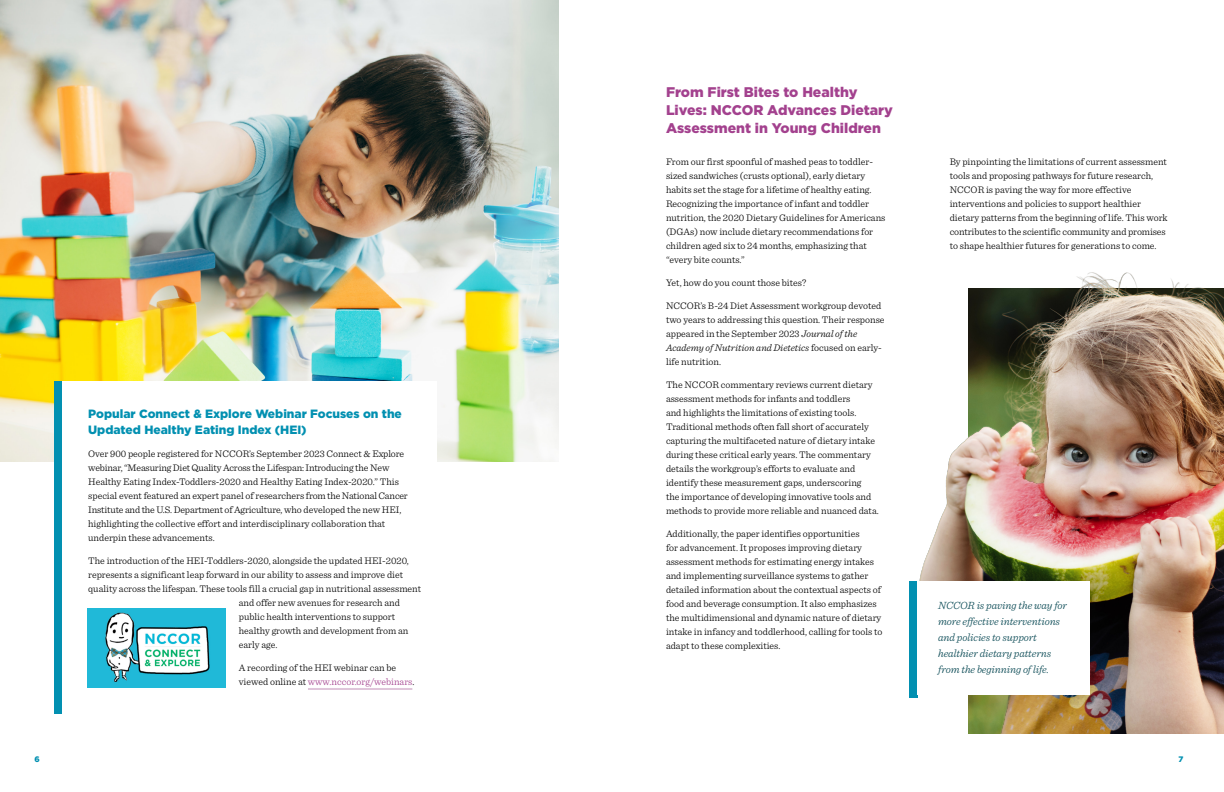
<style>
.page{position:relative;width:1224px;height:792px;background:#fff}
.page>*{position:absolute;margin:0;border:0;box-sizing:border-box;transform-origin:0 0}
.Body_copy{font:900 14px/18px "Gotham";color:#a3418e}
._2023_H3{font:900 12px/16px "Gotham";color:#0290b1}
.Body_copy-2{font:italic 300 11px/16px "Sentinel";letter-spacing:-.005em;color:#094954}
.Body_copy-3{font:300 10px/14px "Sentinel";color:#000}
.t1{font:900 8px "Gotham";color:#0290b1}
.s1{color:#a3418e}
.s2{font-style:italic}
</style>
<div class="page">
<img style="left:0;top:0;width:558px;height:462px">
<img style="left:919px;top:272px;width:305px;height:461px">
<div style="left:55px;top:381px;width:382px;height:333px;background:#fff"></div>
<hr style="left:308px;top:688px;width:104px;height:2px;background:#dfc5da">
<div style="left:54px;top:381px;width:7px;height:333px;background:#0290b1"></div>
<img style="left:88px;top:608px;width:137px;height:80px">
<div style="left:909px;top:581px;width:8px;height:117px;background:#0290b1"></div>
<div style="left:917px;top:581px;width:172px;height:114px;background:#fff"></div>
<p class="_2023_H3" style="left:88px;top:406px;width:315px">Popular Connect &amp; Explore Webinar Focuses on the<br>Updated Healthy Eating Index (HEI)</p>
<p class="Body_copy-3" style="left:88px;top:446px;width:321px">Over 900 people registered for NCCOR’s September 2023 Connect &amp; Explore webinar, “Measuring Diet Quality Across the Lifespan: Introducing the New Healthy Eating Index-Toddlers-2020 and Healthy Eating Index-2020.” This special event featured an expert panel of researchers from the National Cancer Institute and the U.S. Department of Agriculture, who developed the new HEI, highlighting the collective effort and interdisciplinary collaboration that underpin these advancements.</p>
<p class="Body_copy-3" style="left:88px;top:553px;width:322px">The introduction of the HEI-Toddlers-2020, alongside the updated HEI-2020,</p>
<p class="Body_copy-3" style="left:88px;top:567px;width:316px">represents a significant leap forward in our ability to assess and improve diet</p>
<p class="Body_copy-3" style="left:88px;top:581px;width:334px">quality across the lifespan. These tools fill a crucial gap in nutritional assessment</p>
<p class="Body_copy-3" style="left:239px;top:595px;width:163px">and offer new avenues for research and</p>
<p class="Body_copy-3" style="left:239px;top:609px;width:158px">public health interventions to support</p>
<p class="Body_copy-3" style="left:239px;top:623px;width:171px">healthy growth and development from an</p>
<p class="Body_copy-3" style="left:239px;top:637px;width:40px">early age.</p>
<p class="Body_copy-3" style="left:239px;top:660px;width:177px">A recording of the HEI webinar can be viewed online at <span class="s1">www.nccor.org/webinars</span>.</p>
<p class="Body_copy" style="left:666px;top:83px;width:229px">From First Bites to Healthy<br>Lives: NCCOR Advances Dietary<br>Assessment in Young Children</p>
<p class="Body_copy-3" style="left:666px;top:154px;width:221px">From our first spoonful of mashed peas to toddler&shy;sized sandwiches (crusts optional), early dietary habits set the stage for a lifetime of healthy eating.<br>Recognizing the importance of infant and toddler nutrition, the 2020 Dietary Guidelines for Americans (DGAs) now include dietary recommendations for children aged six to 24 months, emphasizing that “every bite counts.”</p>
<p class="Body_copy-3" style="left:666px;top:275px;width:142px">Yet, how do you count those bites?</p>
<p class="Body_copy-3" style="left:666px;top:298px;width:220px">NCCOR’s B-24 Diet Assessment workgroup devoted two years to addressing this question. Their response appeared in the September 2023 <span class="s2">Journal of the Academy of Nutrition and Dietetics</span> focused on early&shy;life nutrition.</p>
<p class="Body_copy-3" style="left:666px;top:377px;width:214px">The NCCOR commentary reviews current dietary assessment methods for infants and toddlers<br>and highlights the limitations of existing tools.<br>Traditional methods often fall short of accurately capturing the multifaceted nature of dietary intake during these critical early years. The commentary details the workgroup’s efforts to evaluate and identify these measurement gaps, underscoring<br>the importance of developing innovative tools and methods to provide more reliable and nuanced data.</p>
<p class="Body_copy-3" style="left:666px;top:526px;width:218px">Additionally, the paper identifies opportunities<br>for advancement. It proposes improving dietary assessment methods for estimating energy intakes and implementing surveillance systems to gather detailed information about the contextual aspects of food and beverage consumption. It also emphasizes the multidimensional and dynamic nature of dietary intake in infancy and toddlerhood, calling for tools to adapt to these complexities.</p>
<p class="Body_copy-3" style="left:950px;top:154px;width:219px">By pinpointing the limitations of current assessment tools and proposing pathways for future research, NCCOR is paving the way for more effective interventions and policies to support healthier dietary patterns from the beginning of life. This work contributes to the scientific community and promises to shape healthier futures for generations to come.</p>
<p class="Body_copy-2" style="left:938px;top:597px;width:130px">NCCOR is paving the way for more effective interventions and policies to support healthier dietary patterns from the beginning of life.</p>
<p class="t1" style="left:35px;top:754px;width:7px">6</p>
<p class="t1" style="left:1179px;top:754px;width:6px">7</p>
</div>
